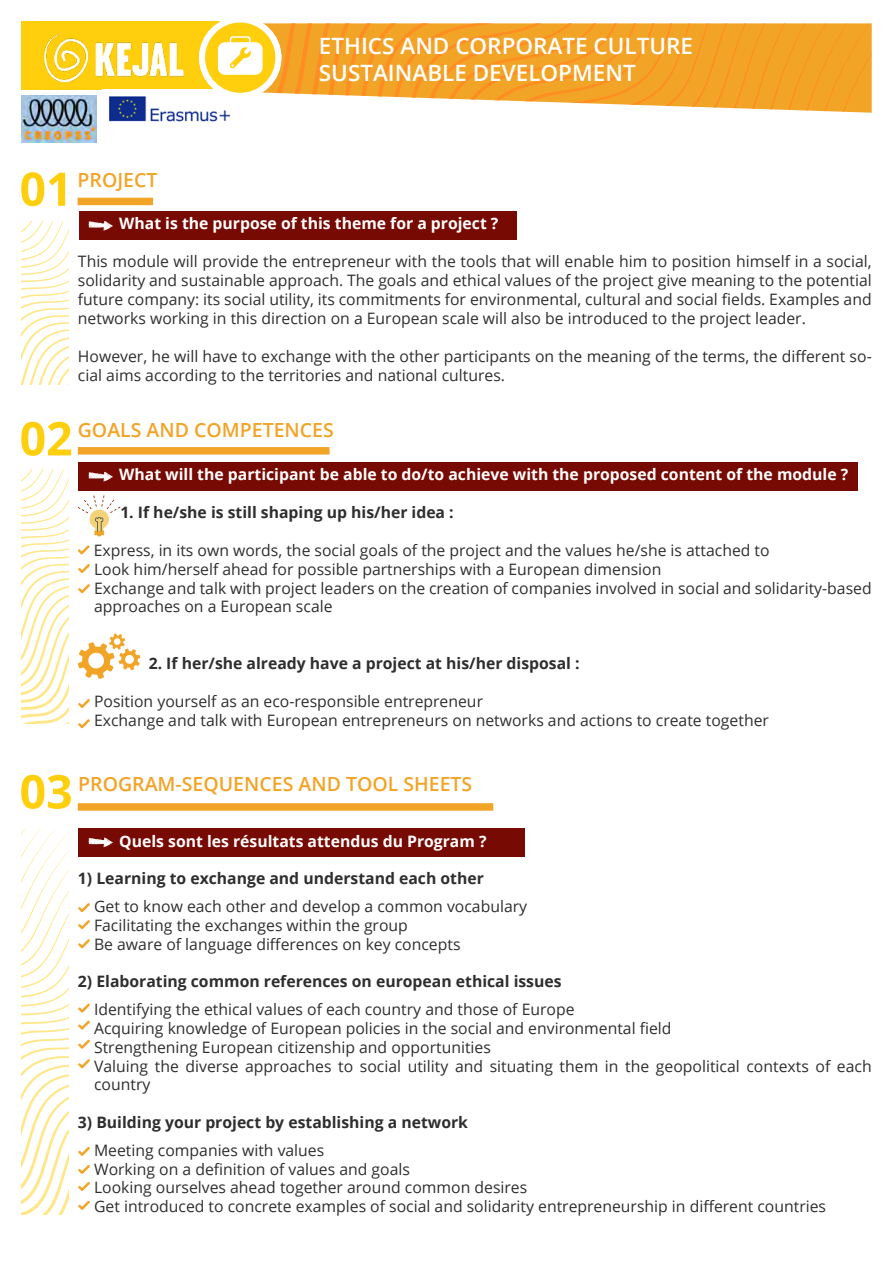
<style>
.page{position:relative;width:893px;height:1263px;background:#fff}
.page>*{position:absolute;margin:0;border:0;box-sizing:border-box;transform-origin:0 0}
.t1{font:600 22.5px/27px "Open Sans";color:#fff}
.t2{font:600 19.5px "Open Sans";color:#f2a427}
.t3{font:15.75px/18.9px "Open Sans";color:#2e2e2e}
.t4{font:700 15.75px "Open Sans";color:#2e2e2e}
.t5{font:700 15.75px "Open Sans";color:#fff}
</style>
<div class="page">
<div style="left:21px;top:21px;width:199px;height:68px;background:#ffce0d"></div>
<div style="left:79px;top:828px;width:446px;height:29px;background:#770a03"></div>
<div style="left:79px;top:462px;width:779px;height:29px;background:#770a03"></div>
<div style="left:79px;top:211px;width:438px;height:29px;background:#770a03"></div>
<svg style="left:21px;top:172px;width:44px;height:34px"></svg>
<div style="left:78px;top:198px;width:75px;height:7px;background:#f2a427"></div>
<div style="left:78px;top:447px;width:252px;height:8px;background:#f2a427"></div>
<div style="left:78px;top:803px;width:415px;height:8px;background:#f2a427"></div>
<svg style="left:21px;top:422px;width:50px;height:34px"></svg>
<svg style="left:21px;top:775px;width:50px;height:34px"></svg>
<svg style="left:78px;top:545px;width:12px;height:9px"></svg>
<svg style="left:78px;top:903px;width:12px;height:9px"></svg>
<svg style="left:78px;top:1003px;width:12px;height:10px"></svg>
<svg style="left:78px;top:1147px;width:12px;height:9px"></svg>
<svg style="left:78px;top:564px;width:12px;height:9px"></svg>
<svg style="left:78px;top:920px;width:12px;height:9px"></svg>
<svg style="left:78px;top:1020px;width:12px;height:10px"></svg>
<svg style="left:78px;top:1165px;width:12px;height:9px"></svg>
<svg style="left:78px;top:699px;width:12px;height:9px"></svg>
<svg style="left:78px;top:584px;width:12px;height:9px"></svg>
<svg style="left:78px;top:939px;width:12px;height:9px"></svg>
<svg style="left:78px;top:1039px;width:12px;height:10px"></svg>
<svg style="left:78px;top:1182px;width:12px;height:9px"></svg>
<svg style="left:78px;top:1201px;width:12px;height:9px"></svg>
<svg style="left:78px;top:1059px;width:12px;height:9px"></svg>
<svg style="left:78px;top:719px;width:12px;height:9px"></svg>
<svg style="left:21px;top:221px;width:47px;height:164px"></svg>
<svg style="left:21px;top:470px;width:47px;height:253px"></svg>
<svg style="left:21px;top:829px;width:47px;height:385px"></svg>
<svg style="left:88px;top:837px;width:25px;height:10px"></svg>
<svg style="left:88px;top:472px;width:25px;height:10px"></svg>
<svg style="left:88px;top:221px;width:25px;height:10px"></svg>
<img style="left:21px;top:96px;width:76px;height:47px">
<img style="left:109px;top:96px;width:122px;height:26px">
<img style="left:44px;top:34px;width:140px;height:49px">
<svg style="left:202px;top:20px;width:76px;height:76px"></svg>
<div style="left:199px;top:17px;width:82px;height:82px;border:6px solid #fff;border-radius:50%"></div>
<svg style="left:218px;top:23px;width:654px;height:90px;background:#f5b148"></svg>
<svg style="left:78px;top:495px;width:42px;height:41px"></svg>
<svg style="left:78px;top:634px;width:62px;height:45px"></svg>
<p class="t2" style="left:78px;top:167px;width:81px">PROJECT</p>
<h1 class="t1" style="left:319px;top:32px;width:376px">ETHICS AND CORPORATE CULTURE<br>SUSTAINABLE DEVELOPMENT</h1>
<p class="t5" style="left:119px;top:213px;width:381px">What is the purpose of this theme for a project ?</p>
<p class="t3" style="left:78px;top:252px;width:795px;text-align:justify">This module will provide the entrepreneur with the tools that will enable him to position himself in a social, solidarity and sustainable approach. The goals and ethical values of the project give meaning to the potential future company: its social utility, its commitments for environmental, cultural and social fields. Examples and networks working in this direction on a European scale will also be introduced to the project leader.</p>
<p class="t3" style="left:78px;top:346px;width:795px">However, he will have to exchange with the other participants on the meaning of the terms, the different so&shy;cial aims according to the territories and national cultures.</p>
<p class="t2" style="left:78px;top:416px;width:258px">GOALS AND COMPETENCES</p>
<p class="t5" style="left:119px;top:463px;width:730px">What will the participant be able to do/to achieve with the proposed content of the module ?</p>
<p class="t4" style="left:120px;top:501px;width:335px">1. If he/she is still shaping up his/her idea :</p>
<p class="t3" style="left:94px;top:540px;width:779px">Express, in its own words, the social goals of the project and the values he/she is attached to<br>Look him/herself ahead for possible partnerships with a European dimension<br>Exchange and talk with project leaders on the creation of companies involved in social and solidarity-based approaches on a European scale</p>
<p class="t4" style="left:149px;top:652px;width:432px">2. If her/she already have a project at his/her disposal :</p>
<p class="t3" style="left:94px;top:691px;width:676px">Position yourself as an eco-responsible entrepreneur<br>Exchange and talk with European entrepreneurs on networks and actions to create together</p>
<p class="t2" style="left:78px;top:770px;width:395px">PROGRAM-SEQUENCES AND TOOL SHEETS</p>
<p class="t5" style="left:119px;top:830px;width:369px">Quels sont les résultats attendus du Program ?</p>
<p class="t4" style="left:78px;top:867px;width:407px">1) Learning to exchange and understand each other</p>
<p class="t3" style="left:94px;top:896px;width:435px">Get to know each other and develop a common vocabulary<br>Facilitating the exchanges within the group<br>Be aware of language differences on key concepts</p>
<p class="t4" style="left:78px;top:970px;width:485px">2) Elaborating common references on european ethical issues</p>
<p class="t3" style="left:94px;top:999px;width:779px">Identifying the ethical values of each country and those of Europe<br>Acquiring knowledge of European policies in the social and environmental field<br>Strengthening European citizenship and opportunities<br>Valuing the diverse approaches to social utility and situating them in the geopolitical contexts of each country</p>
<p class="t4" style="left:78px;top:1111px;width:392px">3) Building your project by establishing a network</p>
<p class="t3" style="left:94px;top:1140px;width:733px">Meeting companies with values<br>Working on a definition of values and goals<br>Looking ourselves ahead together around common desires<br>Get introduced to concrete examples of social and solidarity entrepreneurship in different countries</p>
</div>
